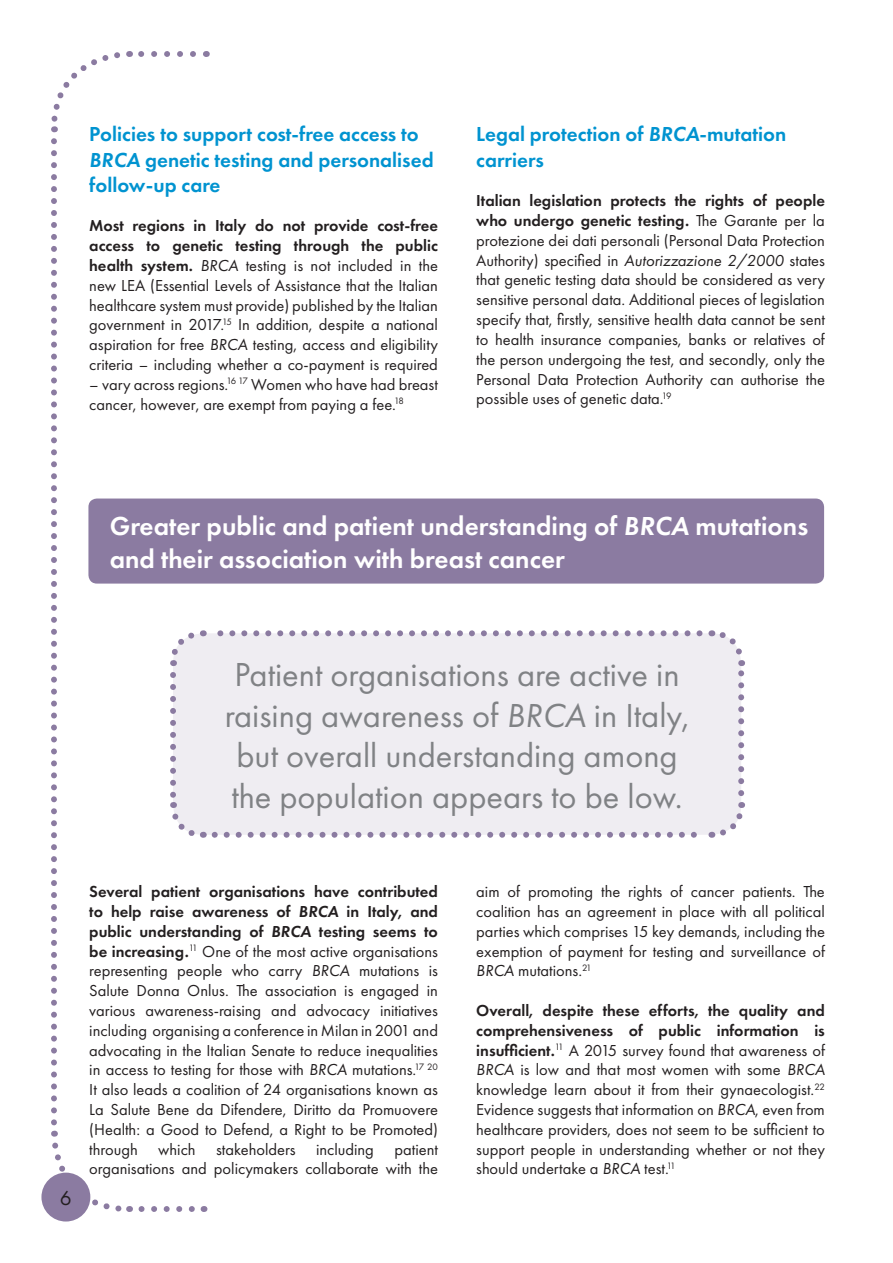
<style>
.page{position:relative;width:893px;height:1263px;background:#fff}
.page>*{position:absolute;margin:0;border:0;box-sizing:border-box;transform-origin:0 0}
.Profile_-_Pullout{font:34.5px/40.5px "Futura PT";color:#808285;text-align:center}
.Sec_Subhead_-_WHITE{font:600 27px/32.4px "Futura PT";color:#fff}
.Third_Subhead{font:600 21px/25.2px "Futura PT";color:#0093d0}
.t1{font:21px "Futura PT";color:#231f20}
.Body_Copy{font:16.5px/19.8px "Futura PT";color:#231f20;text-align:justify}
.s1{font-style:italic}
.s2{font-weight:600}
.s3{font-weight:600;font-style:italic}
</style>
<div class="page">
<svg style="left:141px;top:1206px;width:54px;height:6px"></svg>
<svg style="left:51px;top:51px;width:142px;height:81px"></svg>
<svg style="left:48px;top:141px;width:82px;height:1074px"></svg>
<div style="left:41px;top:1172px;width:49px;height:49px;background:#8b7ba1;border-radius:50%"></div>
<div style="left:88px;top:498px;width:736px;height:86px;background:#8b7ba1;border-radius:9px"></div>
<div style="left:173px;top:633px;width:568px;height:202px;background:#efedf2;border-radius:30px"></div>
<svg style="left:215px;top:832px;width:482px;height:6px"></svg>
<svg style="left:170px;top:675px;width:34px;height:163px"></svg>
<svg style="left:711px;top:802px;width:34px;height:36px"></svg>
<svg style="left:711px;top:630px;width:34px;height:163px"></svg>
<svg style="left:170px;top:630px;width:530px;height:36px"></svg>
<p class="Third_Subhead" style="left:89px;top:122px;width:346px">Policies to support cost-free access to<br><span class="s1">BRCA</span> genetic testing and personalised follow-up care</p>
<p class="Body_Copy" style="left:89px;top:216px;width:350px"><span class="s2">Most regions in Italy do not provide cost-free access to genetic testing through the public health system.</span> <span class="s1">BRCA</span> testing is not included in the new LEA (Essential Levels of Assistance that the Italian healthcare system must provide) published by the Italian government in 2017.<sup>15</sup> In addition, despite a national aspiration for free <span class="s1">BRCA</span> testing, access and eligibility criteria – including whether a co-payment is required</p>
<p class="Body_Copy" style="left:89px;top:374px;width:350px">– vary across regions.<sup>16</sup> <sup>17</sup> Women who have had breast cancer, however, are exempt from paying a fee.<sup>18</sup></p>
<p class="Third_Subhead" style="left:476px;top:122px;width:312px">Legal protection of <span class="s1">BRCA</span>-mutation carriers</p>
<p class="Body_Copy" style="left:476px;top:191px;width:350px"><span class="s2">Italian legislation protects the rights of people who undergo genetic testing.</span> The Garante per la protezione dei dati personali (Personal Data Protection Authority) specified in <span class="s1">Autorizzazione 2/2000</span> states that genetic testing data should be considered as very sensitive personal data. Additional pieces of legislation specify that, firstly, sensitive health data cannot be sent to health insurance companies, banks or relatives of the person undergoing the test, and secondly, only the Personal Data Protection Authority can authorise the possible uses of genetic data.<sup>19</sup></p>
<p class="Sec_Subhead_-_WHITE" style="left:110px;top:510px;width:700px">Greater public and patient understanding of <span class="s1">BRCA</span> mutations and their association with breast cancer</p>
<p class="Profile_-_Pullout" style="left:225px;top:654px;width:466px">Patient organisations are active in raising awareness of <span class="s1">BRCA</span> in Italy, but overall understanding among the population appears to be low.</p>
<p class="t1" style="left:60px;top:1185px;width:13px">6</p>
<p class="Body_Copy" style="left:89px;top:882px;width:350px"><span class="s2">Several patient organisations have contributed to help raise awareness of</span> <span class="s3">BRCA</span> <span class="s2">in Italy, and public understanding of</span> <span class="s3">BRCA</span> <span class="s2">testing seems to be increasing.</span><sup>11</sup> One of the most active organisations representing people who carry <span class="s1">BRCA</span> mutations is Salute Donna Onlus. The association is engaged in various awareness-raising and advocacy initiatives including organising a conference in Milan in 2001 and advocating in the Italian Senate to reduce inequalities in access to testing for those with <span class="s1">BRCA</span> mutations.<sup>17</sup> <sup>20<br></sup>It also leads a coalition of 24 organisations known as La Salute Bene da Difendere, Diritto da Promuovere (Health: a Good to Defend, a Right to be Promoted) through which stakeholders including patient organisations and policymakers collaborate with the</p>
<p class="Body_Copy" style="left:476px;top:882px;width:350px">aim of promoting the rights of cancer patients. The coalition has an agreement in place with all political parties which comprises 15 key demands, including the exemption of payment for testing and surveillance of <span class="s1">BRCA</span> mutations.<sup>21</sup></p>
<p class="Body_Copy" style="left:476px;top:1000px;width:350px"><span class="s2">Overall, despite these efforts, the quality and comprehensiveness of public information is insufficient.</span><sup>11</sup> A 2015 survey found that awareness of <span class="s1">BRCA</span> is low and that most women with some <span class="s1">BRCA </span>knowledge learn about it from their gynaecologist.<sup>22<br></sup>Evidence suggests that information on <span class="s1">BRCA</span>, even from healthcare providers, does not seem to be sufficient to support people in understanding whether or not they should undertake a <span class="s1">BRCA</span> test.<sup>11</sup></p>
</div>
